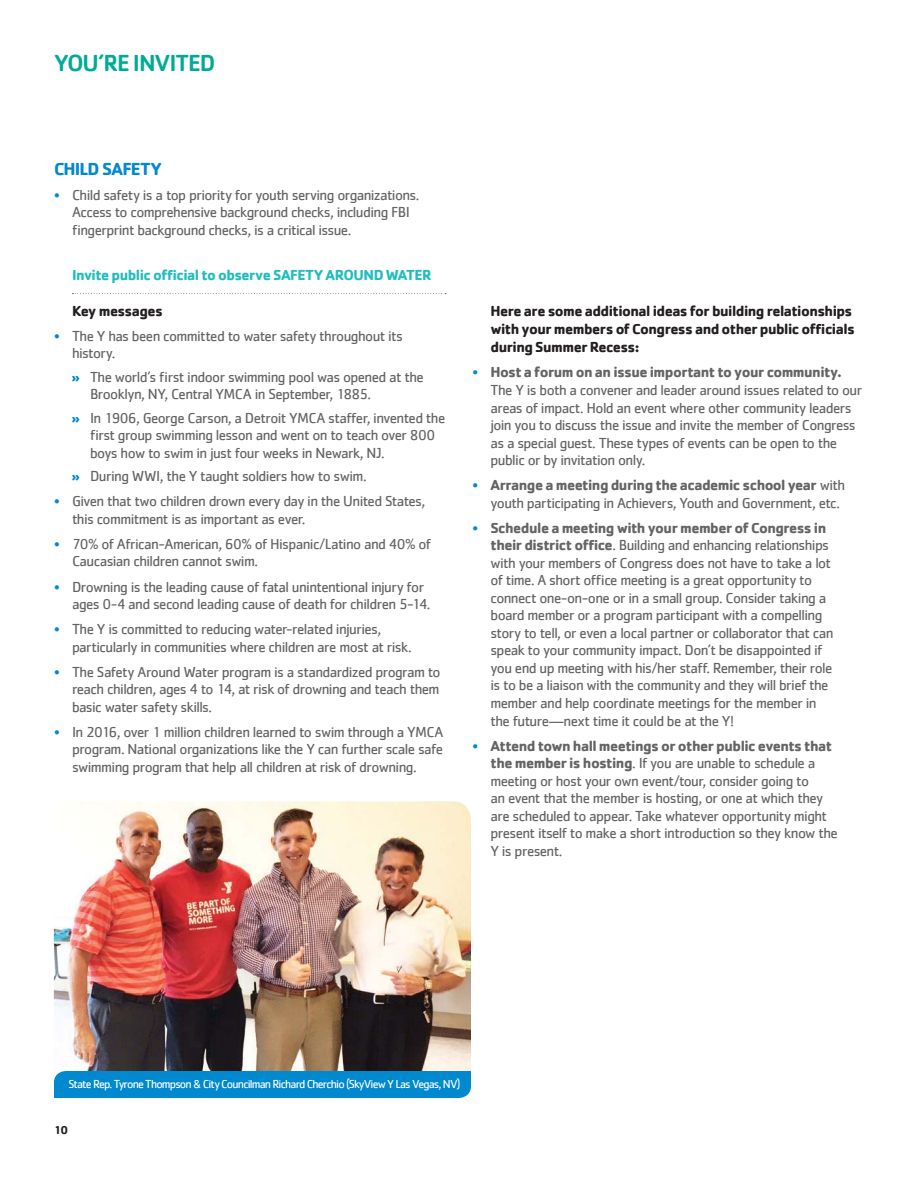
<style>
.page{position:relative;width:918px;height:1188px;background:#fff}
.page>*{position:absolute;margin:0;border:0;box-sizing:border-box;transform-origin:0 0}
.t1{font:500 24px "Cachet";letter-spacing:-.045em;color:#00ab95}
.t2{font:700 18px "Cachet";letter-spacing:-.04em;color:#0089cf}
.t3{font:15px/17.5px "Cachet";letter-spacing:-.04em;color:#636466}
.t4{font:700 15px/18px "Cachet";letter-spacing:-.035em;color:#231f20}
.t5{font:700 15px "Cachet";letter-spacing:-.035em;color:#20bdbe}
.t6{font:12px "Cachet";letter-spacing:-.07em;color:#fff}
.t7{font:700 12px "Cachet";color:#231f20}
.s1{color:#0089cf}
.s2{font-weight:700;color:#0089cf}
.s3{font-weight:700}
</style>
<div class="page">
<svg style="left:72px;top:293px;width:374px;height:1px"></svg>
<img style="left:54px;top:801px;width:417px;height:270px">
<div style="left:54px;top:1071px;width:417px;height:27px;background:#0089cf"></div>
<h1 class="t1" style="left:54px;top:53px;width:163px">YOU’RE INVITED</h1>
<p class="t2" style="left:54px;top:160px;width:109px">CHILD SAFETY</p>
<p class="t3" style="left:72px;top:186px;width:349px;text-indent:-18px"><span class="s1">•</span> Child safety is a top priority for youth serving organizations.<br>Access to comprehensive background checks, including FBI fingerprint background checks, is a critical issue.</p>
<p class="t5" style="left:72px;top:265px;width:361px">Invite public official to observe SAFETY AROUND WATER</p>
<p class="t4" style="left:72px;top:301px;width:93px">Key messages</p>
<p class="t3" style="left:72px;top:327px;width:333px;text-indent:-18px"><span class="s1">•</span> The Y has been committed to water safety throughout its history.</p>
<p class="t3" style="left:90px;top:368px;width:335px;text-indent:-18px"><span class="s2">»</span> The world’s first indoor swimming pool was opened at the<br>Brooklyn, NY, Central YMCA in September, 1885.</p>
<p class="t3" style="left:90px;top:410px;width:357px;text-indent:-18px"><span class="s2">»</span> In 1906, George Carson, a Detroit YMCA staffer, invented the first group swimming lesson and went on to teach over 800 boys how to swim in just four weeks in Newark, NJ.</p>
<p class="t3" style="left:72px;top:468px;width:296px"><span class="s2">»</span> During WWI, the Y taught soldiers how to swim.</p>
<p class="t3" style="left:72px;top:493px;width:355px;text-indent:-18px"><span class="s1">•</span> Given that two children drown every day in the United States, this commitment is as important as ever.</p>
<p class="t3" style="left:72px;top:536px;width:361px;text-indent:-18px"><span class="s1">•</span> 70% of African-American, 60% of Hispanic/Latino and 40% of<br>Caucasian children cannot swim.</p>
<p class="t3" style="left:72px;top:578px;width:360px;text-indent:-18px"><span class="s1">•</span> Drowning is the leading cause of fatal unintentional injury for ages 0-4 and second leading cause of death for children 5-14.</p>
<p class="t3" style="left:72px;top:621px;width:341px;text-indent:-18px"><span class="s1">•</span> The Y is committed to reducing water-related injuries, particularly in communities where children are most at risk.</p>
<p class="t3" style="left:72px;top:663px;width:370px;text-align:justify;text-indent:-18px"><span class="s1">•</span> The Safety Around Water program is a standardized program to reach children, ages 4 to 14, at risk of drowning and teach them basic water safety skills.</p>
<p class="t3" style="left:72px;top:724px;width:373px;text-align:justify;text-indent:-18px"><span class="s1">•</span> In 2016, over 1 million children learned to swim through a YMCA program. National organizations like the Y can further scale safe swimming program that help all children at risk of drowning.</p>
<p class="t4" style="left:490px;top:302px;width:366px">Here are some additional ideas for building relationships with your members of Congress and other public officials during Summer Recess:</p>
<p class="t3" style="left:490px;top:364px;width:373px;text-indent:-18px"><span class="s1">•</span> <span class="s3">Host a forum on an issue important to your community.<br></span>The Y is both a convener and leader around issues related to our areas of impact. Hold an event where other community leaders join you to discuss the issue and invite the member of Congress as a special guest. These types of events can be open to the public or by invitation only.</p>
<p class="t3" style="left:490px;top:477px;width:356px;text-indent:-18px"><span class="s1">•</span> <span class="s3">Arrange a meeting during the academic school year</span> with youth participating in Achievers, Youth and Government, etc.</p>
<p class="t3" style="left:490px;top:519px;width:345px;text-indent:-18px"><span class="s1">•</span> <span class="s3">Schedule a meeting with your member of Congress in their district office</span>. Building and enhancing relationships with your members of Congress does not have to take a lot of time. A short office meeting is a great opportunity to connect one-on-one or in a small group. Consider taking a board member or a program participant with a compelling story to tell, or even a local partner or collaborator that can speak to your community impact. Don’t be disappointed if you end up meeting with his/her staff. Remember, their role is to be a liaison with the community and they will brief the member and help coordinate meetings for the member in the future—next time it could be at the Y!</p>
<p class="t3" style="left:490px;top:737px;width:349px;text-indent:-18px"><span class="s1">•</span> <span class="s3">Attend town hall meetings or other public events that the member is hosting</span>. If you are unable to schedule a meeting or host your own event/tour, consider going to<br>an event that the member is hosting, or one at which they are scheduled to appear. Take whatever opportunity might present itself to make a short introduction so they know the Y is present.</p>
<p class="t6" style="left:68px;top:1079px;width:393px">State Rep. Tyrone Thompson &amp; City Councilman Richard Cherchio (SkyView Y Las Vegas, NV)</p>
<p class="t7" style="left:54px;top:1124px;width:16px">10</p>
</div>
